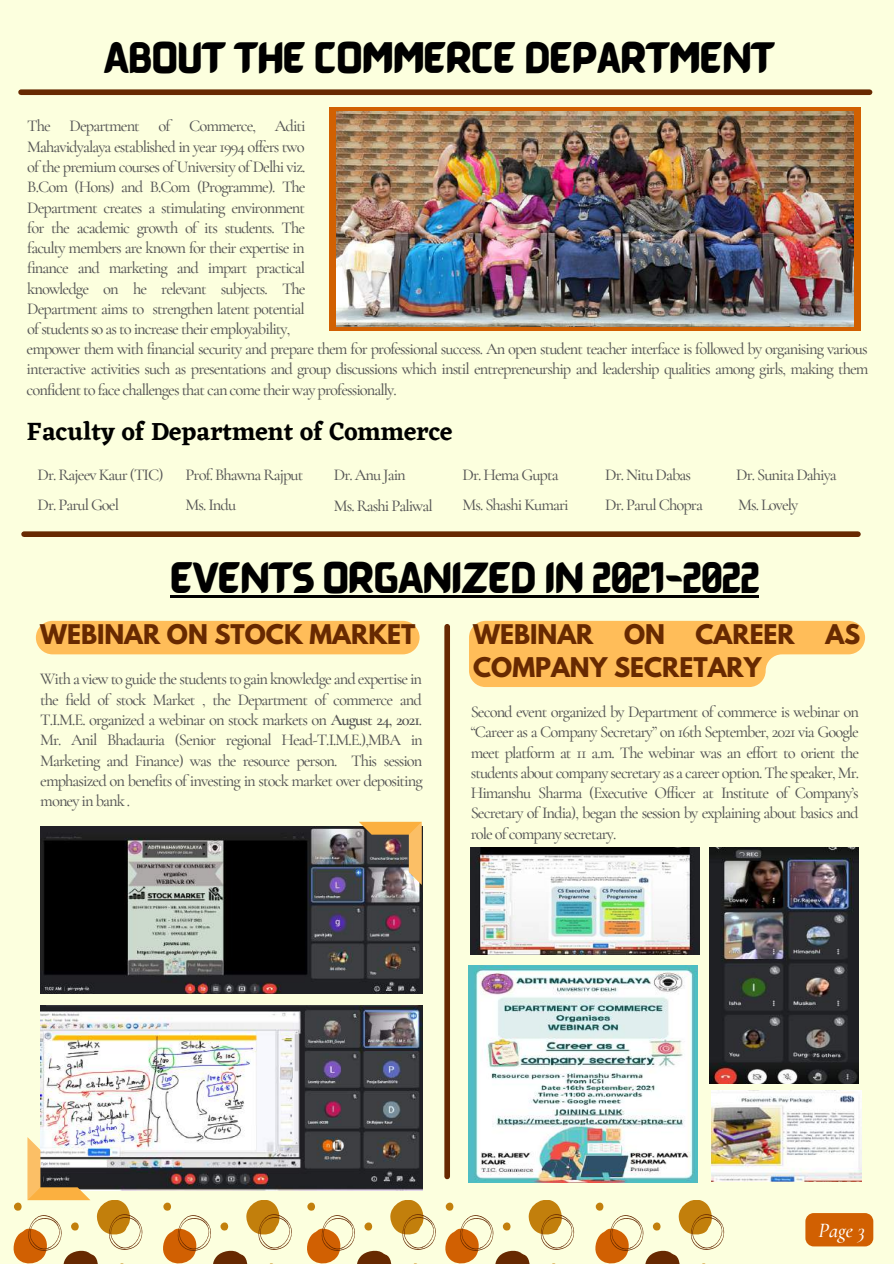
<style>
.page{position:relative;width:894px;height:1264px;background:#fff}
.page>*{position:absolute;margin:0;border:0;box-sizing:border-box;transform-origin:0 0}
.t1{font:32.7px "BARABARA Regular";letter-spacing:-.02em;color:#000}
.t2{font:600 25.5px "Eczar";color:#000}
.t3{font:700 24px "League Spartan";color:#672901}
.t4{font:italic 500 20.55px "Cormorant Garamond";color:#fff}
.t5{font:500 16.5px/20.2px "Cormorant Garamond";letter-spacing:-.055em;color:#545454;text-align:justify}
.s1{font-weight:600}
</style>
<div class="page">
<div style="left:0;top:0;width:893px;height:1263px;background:#fcffde"></div>
<div style="left:21px;top:89px;width:848px;height:6px;background:#672901"></div>
<div style="left:24px;top:531px;width:833px;height:6px;background:#672901"></div>
<div style="left:329px;top:108px;width:532px;height:223px;background:#d16002"></div>
<img style="left:336px;top:111px;width:517px;height:215px">
<img style="left:40px;top:1005px;width:382px;height:185px">
<div style="left:805px;top:1213px;width:68px;height:33px;background:#d16002"></div>
<svg style="left:163px;top:1200px;width:129px;height:63px"></svg>
<svg style="left:307px;top:1200px;width:129px;height:63px"></svg>
<svg style="left:445px;top:1200px;width:129px;height:63px"></svg>
<svg style="left:595px;top:1200px;width:129px;height:63px"></svg>
<img style="left:40px;top:827px;width:382px;height:166px">
<img style="left:359px;top:821px;width:63px;height:63px">
<svg style="left:13px;top:1137px;width:130px;height:126px"></svg>
<div style="left:36px;top:621px;width:383px;height:33px;background:#ffbd59"></div>
<div style="left:444px;top:626px;width:6px;height:550px;background:#672901"></div>
<img style="left:468px;top:965px;width:228px;height:217px">
<img style="left:709px;top:847px;width:149px;height:236px">
<img style="left:470px;top:847px;width:229px;height:107px">
<img style="left:711px;top:1090px;width:150px;height:91px">
<hr style="left:170px;top:595px;width:589px;height:2px;background:#000">
<svg style="left:469px;top:621px;width:395px;height:66px;background:#fec56a"></svg>
<h1 class="t1" style="left:104px;top:35px;width:672px">ABOUT THE COMMERCE DEPARTMENT</h1>
<p class="t5" style="left:27px;top:116px;width:843px;text-align:left">The Department of Commerce, Aditi<br>Mahavidyalaya established in year 1994 offers two<br>of the premium courses of University of Delhi viz.<br>B.Com (Hons) and B.Com (Programme). The<br>Department creates a stimulating environment<br>for the academic growth of its students. The<br>faculty members are known for their expertise in<br>finance and marketing and impart practical<br>knowledge on he relevant subjects. The<br>Department aims to strengthen latent potential<br>of students so as to increase their employability,<br>empower them with financial security and prepare them for professional success. An open student teacher interface is followed by organising various interactive activities such as presentations and group discussions which instil entrepreneurship and leadership qualities among girls, making them confident to face challenges that can come their way professionally.</p>
<h2 class="t2" style="left:27px;top:416px;width:427px">Faculty of Department of Commerce</h2>
<p class="t5" style="left:37px;top:465px;width:128px">Dr. Rajeev Kaur (TIC)</p>
<p class="t5" style="left:185px;top:465px;width:119px">Prof. Bhawna Rajput</p>
<p class="t5" style="left:334px;top:465px;width:73px">Dr. Anu Jain</p>
<p class="t5" style="left:462px;top:465px;width:98px">Dr. Hema Gupta</p>
<p class="t5" style="left:605px;top:465px;width:87px">Dr. Nitu Dabas</p>
<p class="t5" style="left:736px;top:465px;width:102px">Dr. Sunita Dahiya</p>
<p class="t5" style="left:37px;top:495px;width:83px">Dr. Parul Goel</p>
<p class="t5" style="left:185px;top:495px;width:52px">Ms. Indu</p>
<p class="t5" style="left:334px;top:495px;width:100px">Ms. Rashi Paliwal</p>
<p class="t5" style="left:462px;top:495px;width:108px">Ms. Shashi Kumari</p>
<p class="t5" style="left:605px;top:495px;width:99px">Dr. Parul Chopra</p>
<p class="t5" style="left:738px;top:495px;width:62px">Ms. Lovely</p>
<h1 class="t1" style="left:170px;top:555px;width:590px">EVENTS ORGANIZED IN 2021-2022</h1>
<h3 class="t3" style="left:473px;top:622px;width:122px">WEBINAR</h3>
<h3 class="t3" style="left:623px;top:622px;width:42px">ON</h3>
<h3 class="t3" style="left:695px;top:622px;width:101px">CAREER</h3>
<h3 class="t3" style="left:825px;top:622px;width:36px">AS</h3>
<h3 class="t3" style="left:473px;top:655px;width:290px">COMPANY SECRETARY</h3>
<h3 class="t3" style="left:40px;top:622px;width:377px">WEBINAR ON STOCK MARKET</h3>
<p class="t5" style="left:40px;top:669px;width:384px">With a view to guide the students to gain knowledge and expertise in the field of stock Market , the Department of commerce and T.I.M.E. organized a webinar on stock markets on <span class="s1">August 24, 2021</span>.<br>Mr. Anil Bhadauria (Senior regional Head-T.I.M.E.),MBA in Marketing and Finance) was the resource person. This session emphasized on benefits of investing in stock market over depositing money in bank .</p>
<p class="t5" style="left:470px;top:701px;width:390px">Second event organized by Department of commerce is webinar on “Career as a Company Secretary” on 16th September, 2021 via Google meet platform at 11 a.m. The webinar was an effort to orient the students about company secretary as a career option. The speaker, Mr.<br>Himanshu Sharma (Executive Officer at Institute of Company’s Secretary of India), began the session by explaining about basics and role of company secretary.</p>
<p class="t4" style="left:818px;top:1217px;width:48px">Page 3</p>
</div>
